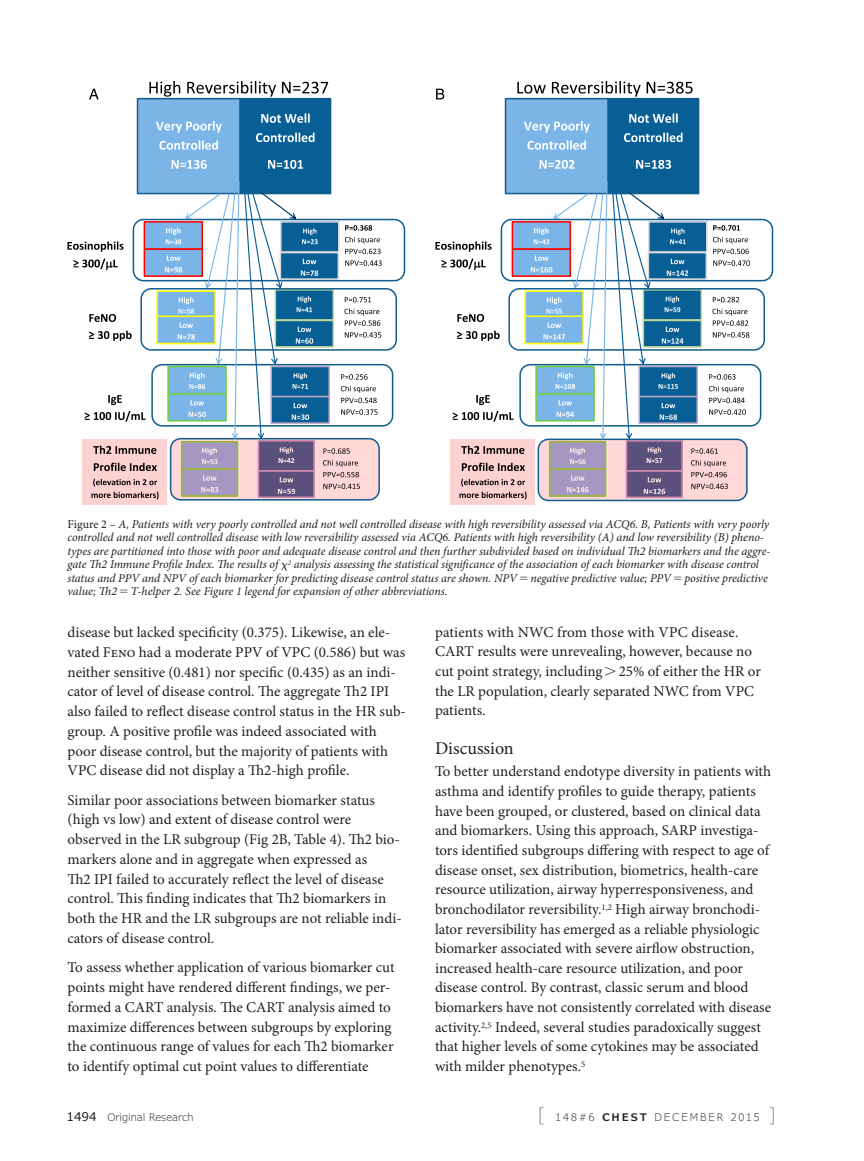
<style>
.page{position:relative;width:864px;height:1161px;background:#fff}
.page>*{position:absolute;margin:0;border:0;box-sizing:border-box;transform-origin:0 0}
.t1{font:18px "Minion Pro";color:#231f20}
.t2{font:15px/19.8px "Minion Pro";color:#231f20}
.t3{font:italic 12px/13.5px "Minion Pro";letter-spacing:-.01em;color:#231f20}
.t4{font:300 10.5px "Verdana Pro";letter-spacing:.18em;color:#231f20}
.t5{font:300 10.5px "Verdana Pro";color:#231f20}
.s1{font-style:normal}
.s2{font-family:"Universal Greekwith Math Pi";font-style:normal}
.s3{font-family:"Universal Greekwith Math Pi"}
.s4{font-family:"Verdana";font-weight:400;font-size:12px}
.s5{font-size:18px;color:#808285}
.s6{font-weight:600}
</style>
<div class="page">
<div style="left:138px;top:99px;width:102px;height:95px;background:#7bb4e6"></div>
<div style="left:137px;top:98px;width:104px;height:96px;border:2px solid #135d8d"></div>
<svg style="left:156px;top:121px;width:66px;height:12px"></svg>
<svg style="left:159px;top:140px;width:59px;height:10px"></svg>
<svg style="left:172px;top:160px;width:35px;height:9px"></svg>
<div style="left:240px;top:99px;width:91px;height:95px;background:#085f95"></div>
<div style="left:239px;top:98px;width:92px;height:96px;border:2px solid #135d8d"></div>
<svg style="left:261px;top:113px;width:49px;height:10px"></svg>
<svg style="left:256px;top:133px;width:59px;height:9px"></svg>
<svg style="left:268px;top:160px;width:35px;height:9px"></svg>
<svg style="left:149px;top:81px;width:127px;height:16px"></svg>
<svg style="left:282px;top:82px;width:46px;height:12px"></svg>
<div style="left:144px;top:222px;width:58px;height:27px;background:#7bb4e6"></div>
<div style="left:144px;top:221px;width:59px;height:29px;border:2px solid #f00"></div>
<div style="left:144px;top:249px;width:58px;height:27px;background:#7bb4e6"></div>
<div style="left:144px;top:248px;width:59px;height:29px;border:2px solid #f00"></div>
<svg style="left:68px;top:241px;width:56px;height:11px"></svg>
<svg style="left:73px;top:259px;width:45px;height:11px"></svg>
<div style="left:133px;top:219px;width:272px;height:62px;border:2px solid #135d8d;border-radius:10px"></div>
<div style="left:157px;top:291px;width:58px;height:28px;background:#7bb4e6"></div>
<div style="left:156px;top:290px;width:60px;height:29px;border:2px solid #ff0"></div>
<div style="left:157px;top:316px;width:58px;height:28px;background:#7bb4e6"></div>
<div style="left:156px;top:316px;width:60px;height:28px;border:2px solid #ff0"></div>
<svg style="left:89px;top:314px;width:27px;height:8px"></svg>
<svg style="left:89px;top:331px;width:43px;height:10px"></svg>
<div style="left:140px;top:288px;width:257px;height:63px;border:2px solid #135d8d;border-radius:10px"></div>
<svg style="left:108px;top:395px;width:14px;height:10px"></svg>
<svg style="left:85px;top:411px;width:61px;height:11px"></svg>
<div style="left:151px;top:364px;width:242px;height:63px;border:2px solid #135d8d;border-radius:10px"></div>
<div style="left:83px;top:439px;width:84px;height:66px;background:#ffd2d2"></div>
<svg style="left:93px;top:446px;width:63px;height:8px"></svg>
<svg style="left:94px;top:463px;width:63px;height:8px"></svg>
<svg style="left:91px;top:479px;width:68px;height:20px"></svg>
<svg style="left:165px;top:182px;width:217px;height:318px"></svg>
<div style="left:506px;top:99px;width:102px;height:95px;background:#7bb4e6"></div>
<div style="left:505px;top:98px;width:104px;height:96px;border:2px solid #135d8d"></div>
<svg style="left:524px;top:121px;width:66px;height:12px"></svg>
<svg style="left:527px;top:140px;width:59px;height:10px"></svg>
<svg style="left:540px;top:160px;width:35px;height:9px"></svg>
<div style="left:608px;top:99px;width:91px;height:95px;background:#085f95"></div>
<div style="left:607px;top:98px;width:92px;height:96px;border:2px solid #135d8d"></div>
<svg style="left:629px;top:113px;width:49px;height:10px"></svg>
<svg style="left:624px;top:133px;width:59px;height:9px"></svg>
<svg style="left:636px;top:160px;width:35px;height:9px"></svg>
<svg style="left:517px;top:82px;width:29px;height:12px"></svg>
<svg style="left:552px;top:81px;width:89px;height:16px"></svg>
<svg style="left:647px;top:82px;width:46px;height:12px"></svg>
<div style="left:451px;top:439px;width:84px;height:66px;background:#ffd2d2"></div>
<svg style="left:436px;top:182px;width:314px;height:318px"></svg>
<svg style="left:89px;top:89px;width:10px;height:10px"></svg>
<svg style="left:436px;top:89px;width:8px;height:10px"></svg>
<p class="t3" style="left:68px;top:518px;width:705px"><span class="s1">Figure 2</span> – A, Patients with very poorly controlled and not well controlled disease with high reversibility assessed via ACQ6. B, Patients with very poorly controlled and not well controlled disease with low reversibility assessed via ACQ6. Patients with high reversibility (A) and low reversibility (B) pheno&shy;types are partitioned into those with poor and adequate disease control and then further subdivided based on individual Th2 biomarkers and the aggre&shy;gate Th2 Immune Profile Index. The results of <span class="s2">x</span><sup>2</sup> analysis assessing the statistical significance of the association of each biomarker with disease control status and PPV and NPV of each biomarker for predicting disease control status are shown. NPV <span class="s2">5</span> negative predictive value; PPV <span class="s2">5</span> positive predictive value; Th2 <span class="s2">5</span> T-helper 2. See Figure 1 legend for expansion of other abbreviations.</p>
<p class="t2" style="left:67px;top:624px;width:340px">disease but lacked specificity (0.375). Likewise, an ele&shy;vated F eno had a moderate PPV of VPC (0.586) but was neither sensitive (0.481) nor specific (0.435) as an indi&shy;cator of level of disease control. The aggregate Th2 IPI also failed to reflect disease control status in the HR sub&shy;group. A positive profile was indeed associated with poor disease control, but the majority of patients with VPC disease did not display a Th2-high profile.</p>
<p class="t2" style="left:67px;top:791px;width:336px">Similar poor associations between biomarker status (high vs low) and extent of disease control were observed in the LR subgroup ( Fig 2B , Table 4 ). Th2 bio&shy;markers alone and in aggregate when expressed as<br>Th2 IPI failed to accurately reflect the level of disease control. This finding indicates that Th2 biomarkers in both the HR and the LR subgroups are not reliable indi&shy;cators of disease control.</p>
<p class="t2" style="left:68px;top:959px;width:329px">To assess whether application of various biomarker cut points might have rendered different findings, we per&shy;formed a CART analysis. The CART analysis aimed to maximize differences between subgroups by exploring the continuous range of values for each Th2 biomarker to identify optimal cut point values to differentiate</p>
<p class="t2" style="left:435px;top:624px;width:327px">patients with NWC from those with VPC disease.<br>CART results were unrevealing, however, because no cut point strategy, including <span class="s3">.</span> 25% of either the HR or the LR population, clearly separated NWC from VPC patients.</p>
<p class="t1" style="left:435px;top:741px;width:80px">Discussion</p>
<p class="t2" style="left:435px;top:763px;width:338px">To better understand endotype diversity in patients with asthma and identify profiles to guide therapy, patients have been grouped, or clustered, based on clinical data and biomarkers. Using this approach, SARP investiga&shy;tors identified subgroups differing with respect to age of disease onset, sex distribution, biometrics, health-care resource utilization, airway hyperresponsiveness, and bronchodilator reversibility. <sup>1,2</sup> High airway bronchodi&shy;lator reversibility has emerged as a reliable physiologic biomarker associated with severe airflow obstruction, increased health-care resource utilization, and poor disease control. By contrast, classic serum and blood biomarkers have not consistently correlated with disease activity. <sup>2,5</sup> Indeed, several studies paradoxically suggest that higher levels of some cytokines may be associated with milder phenotypes. <sup>5</sup></p>
<p class="t5" style="left:66px;top:1112px;width:129px"><span class="s4">1494</span> Original Research</p>
<p class="t4" style="left:538px;top:1112px;width:240px"><span class="s5">[</span> 148 # 6 <span class="s6">CHEST</span> DECEMBER 2015 <span class="s5">]</span></p>
</div>
